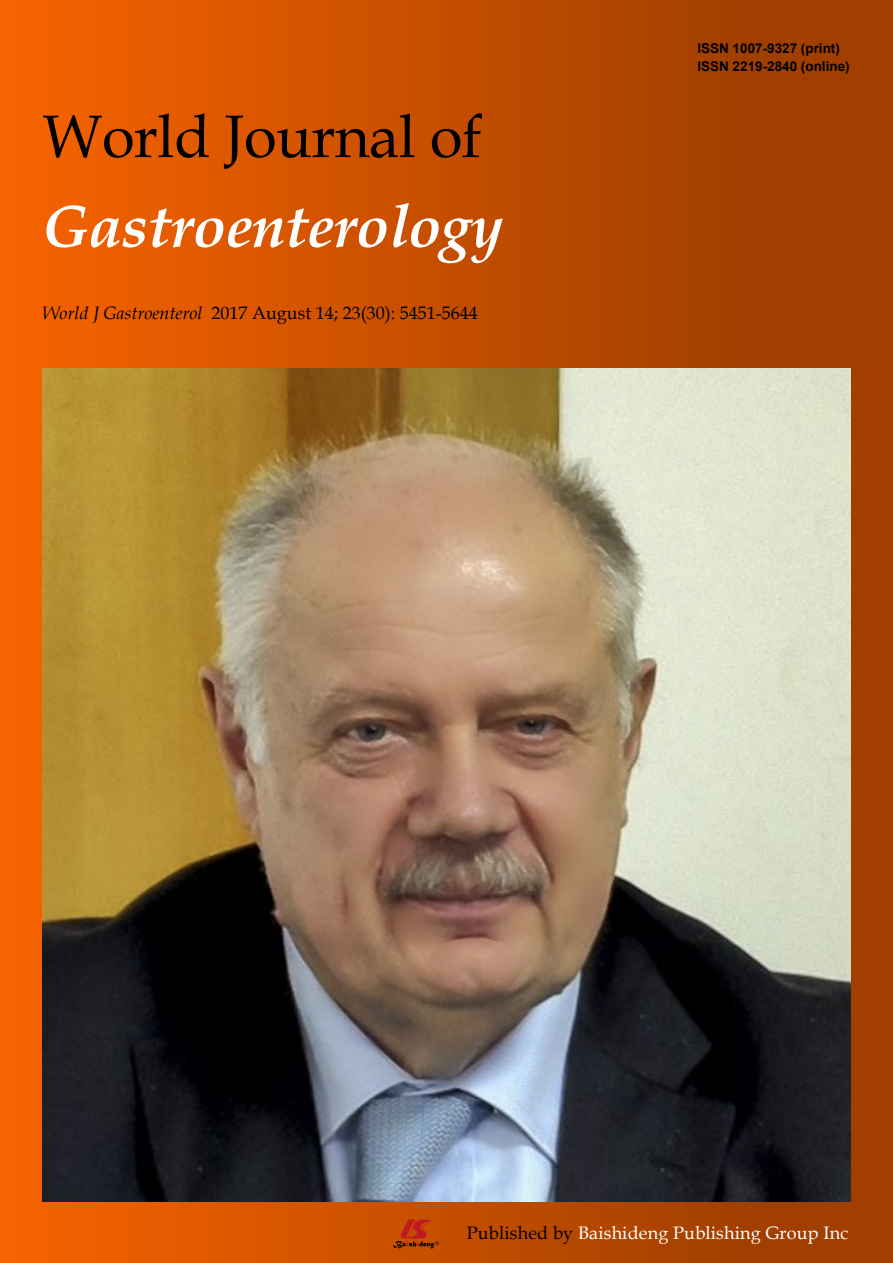
<style>
.page{position:relative;width:893px;height:1263px;background:#fff}
.page>*{position:absolute;margin:0;border:0;box-sizing:border-box;transform-origin:0 0}
.t1{font:italic 700 60px/89.7px "Book Antiqua";letter-spacing:-.01em;color:#fff}
.t2{font:18px "Book Antiqua";color:#000}
.t3{font:18px "Book Antiqua";letter-spacing:.01em;color:#fff}
.t4{font:700 13.5px/18px "Arial";color:#000}
.s1{font-weight:400;font-style:normal;color:#000}
.s2{font-style:italic}
.s3{color:#000}
</style>
<div class="page">
<div style="left:0;top:0;width:893px;height:1263px;background:linear-gradient(to right,#f66200,#953b01)"></div>
<svg style="left:393px;top:1219px;width:46px;height:29px"></svg>
<img style="left:42px;top:368px;width:808px;height:833px">
<p class="t1" style="left:43px;top:91px;width:463px"><span class="s1">World Journal of<br></span>Gastroenterology</p>
<p class="t2" style="left:43px;top:300px;width:437px"><span class="s2">World J Gastroenterol</span> 2017 August 14; 23(30): 5451-5644</p>
<p class="t4" style="left:697px;top:39px;width:154px">ISSN 1007-9327 (print)<br>ISSN 2219-2840 (online)</p>
<p class="t3" style="left:467px;top:1220px;width:383px"><span class="s3">Published by</span> Baishideng Publishing Group Inc</p>
</div>
